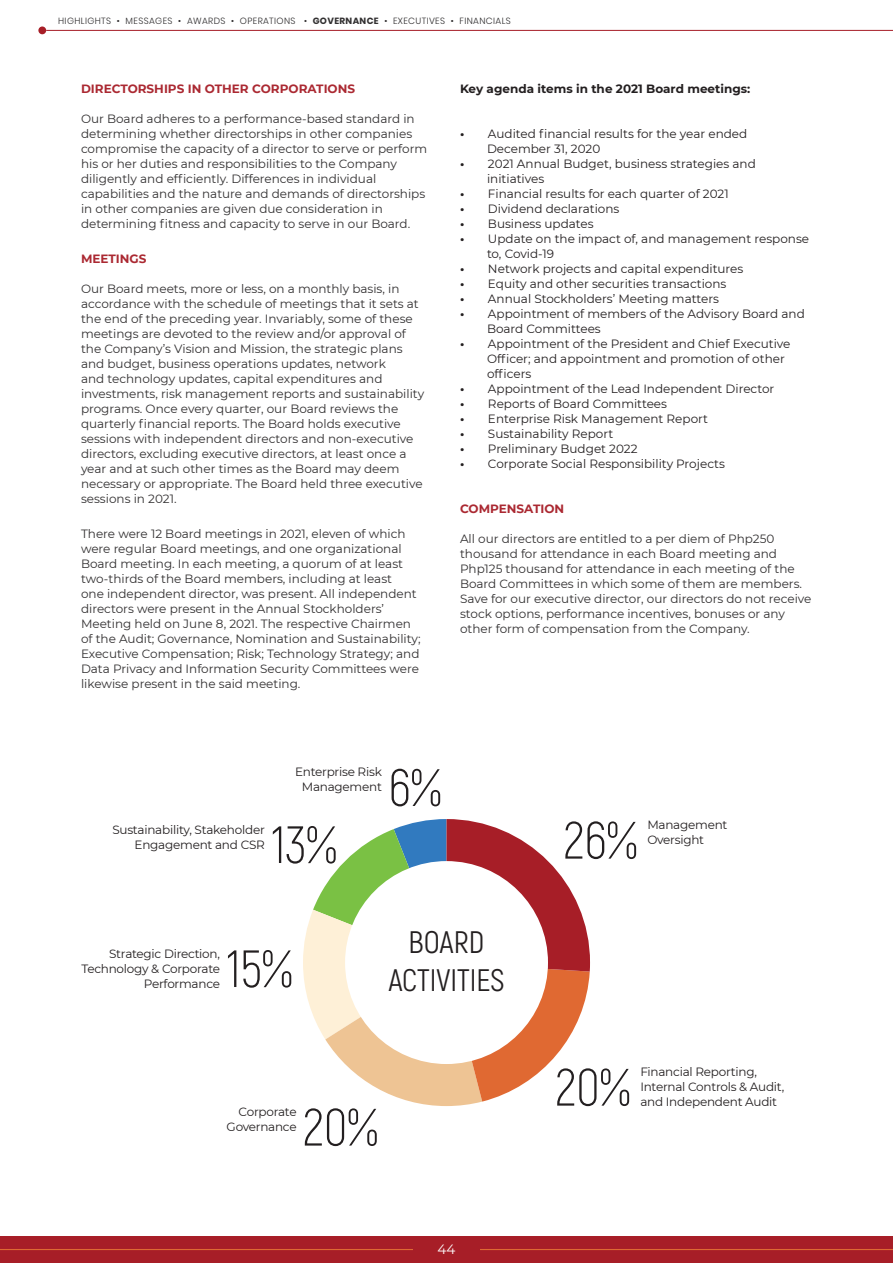
<style>
.page{position:relative;width:893px;height:1263px;background:#fff}
.page>*{position:absolute;margin:0;border:0;box-sizing:border-box;transform-origin:0 0}
.Body_Copy-1{font:300 52.5px "Akrobat";color:#231f20}
.t1{font:31.05px/37.3px "Akrobat";color:#231f20;text-align:center}
.t2{font:13.5px "Montserrat";color:#fff}
.Body_Copy-1-2{font:12px/15px "Montserrat";color:#312f30}
.Body_Copy-1-3{font:12px/15px "Montserrat";color:#231f20}
.Body_Copy-1-4{font:12px/15px "Montserrat";letter-spacing:-.02em;color:#231f20;text-align:right}
.Body_Copy-1-5{font:700 12px "Montserrat";color:#ab2932}
.Body_Copy-1-6{font:700 12px "Montserrat";color:#231f20}
.Body_Copy-1-7{font:300 9px "Poppins";letter-spacing:.04em;color:#312f30}
.s1{font-weight:700}
</style>
<div class="page">
<div style="left:0;top:1236px;width:893px;height:27px;background:#a71e27"></div>
<hr style="left:0;top:1249px;width:893px;height:1px;background:#de6933">
<div style="left:413px;top:1236px;width:67px;height:27px;background:#a71e27"></div>
<hr style="left:46px;top:30px;width:847px;height:1px;background:#a71e27">
<div style="left:38px;top:26px;width:8px;height:8px;background:#a71e27;border-radius:50%"></div>
<svg style="left:303px;top:819px;width:287px;height:287px"></svg>
<div style="left:345px;top:861px;width:203px;height:203px;background:#fff;border-radius:50%"></div>
<p class="Body_Copy-1-7" style="left:58px;top:16px;width:454px">HIGHLIGHTS • MESSAGES • AWARDS • OPERATIONS • <span class="s1">GOVERNANCE</span> • EXECUTIVES • FINANCIALS</p>
<p class="Body_Copy-1-5" style="left:81px;top:80px;width:276px">DIRECTORSHIPS IN OTHER CORPORATIONS</p>
<p class="Body_Copy-1-2" style="left:81px;top:110px;width:348px">Our Board adheres to a performance-based standard in determining whether directorships in other companies compromise the capacity of a director to serve or perform his or her duties and responsibilities to the Company diligently and efficiently. Differences in individual capabilities and the nature and demands of directorships in other companies are given due consideration in determining fitness and capacity to serve in our Board.</p>
<p class="Body_Copy-1-5" style="left:81px;top:250px;width:67px">MEETINGS</p>
<p class="Body_Copy-1-2" style="left:81px;top:281px;width:345px">Our Board meets, more or less, on a monthly basis, in accordance with the schedule of meetings that it sets at the end of the preceding year. Invariably, some of these meetings are devoted to the review and/or approval of the Company’s Vision and Mission, the strategic plans and budget, business operations updates, network<br>and technology updates, capital expenditures and investments, risk management reports and sustainability programs. Once every quarter, our Board reviews the quarterly financial reports. The Board holds executive sessions with independent directors and non-executive directors, excluding executive directors, at least once a year and at such other times as the Board may deem necessary or appropriate. The Board held three executive sessions in 2021.</p>
<p class="Body_Copy-1-2" style="left:81px;top:526px;width:341px">There were 12 Board meetings in 2021, eleven of which were regular Board meetings, and one organizational Board meeting. In each meeting, a quorum of at least two-thirds of the Board members, including at least<br>one independent director, was present. All independent directors were present in the Annual Stockholders’ Meeting held on June 8, 2021. The respective Chairmen of the Audit; Governance, Nomination and Sustainability; Executive Compensation; Risk; Technology Strategy; and Data Privacy and Information Security Committees were likewise present in the said meeting.</p>
<p class="Body_Copy-1-6" style="left:460px;top:80px;width:292px">Key agenda items in the 2021 Board meetings:</p>
<p class="Body_Copy-1-3" style="left:487px;top:125px;width:262px;text-indent:-27px"><span class="s1">•</span> Audited financial results for the year ended<br>December 31, 2020</p>
<p class="Body_Copy-1-3" style="left:487px;top:155px;width:270px;text-indent:-27px"><span class="s1">•</span> 2021 Annual Budget, business strategies and initiatives</p>
<p class="Body_Copy-1-3" style="left:460px;top:185px;width:270px"><span class="s1">•</span> Financial results for each quarter of 2021</p>
<p class="Body_Copy-1-3" style="left:460px;top:200px;width:161px"><span class="s1">•</span> Dividend declarations</p>
<p class="Body_Copy-1-3" style="left:460px;top:215px;width:135px"><span class="s1">•</span> Business updates</p>
<p class="Body_Copy-1-3" style="left:487px;top:230px;width:324px;text-indent:-27px"><span class="s1">•</span> Update on the impact of, and management response to, Covid-19</p>
<p class="Body_Copy-1-3" style="left:460px;top:260px;width:285px"><span class="s1">•</span> Network projects and capital expenditures</p>
<p class="Body_Copy-1-3" style="left:460px;top:275px;width:268px"><span class="s1">•</span> Equity and other securities transactions</p>
<p class="Body_Copy-1-3" style="left:460px;top:290px;width:261px"><span class="s1">•</span> Annual Stockholders’ Meeting matters</p>
<p class="Body_Copy-1-3" style="left:487px;top:305px;width:319px;text-indent:-27px"><span class="s1">•</span> Appointment of members of the Advisory Board and<br>Board Committees</p>
<p class="Body_Copy-1-3" style="left:487px;top:335px;width:305px;text-indent:-27px"><span class="s1">•</span> Appointment of the President and Chief Executive<br>Officer; and appointment and promotion of other officers</p>
<p class="Body_Copy-1-3" style="left:460px;top:380px;width:316px"><span class="s1">•</span> Appointment of the Lead Independent Director</p>
<p class="Body_Copy-1-3" style="left:460px;top:395px;width:209px"><span class="s1">•</span> Reports of Board Committees</p>
<p class="Body_Copy-1-3" style="left:460px;top:410px;width:250px"><span class="s1">•</span> Enterprise Risk Management Report</p>
<p class="Body_Copy-1-3" style="left:460px;top:425px;width:155px"><span class="s1">•</span> Sustainability Report</p>
<p class="Body_Copy-1-3" style="left:460px;top:440px;width:179px"><span class="s1">•</span> Preliminary Budget 2022</p>
<p class="Body_Copy-1-3" style="left:460px;top:455px;width:266px"><span class="s1">•</span> Corporate Social Responsibility Projects</p>
<p class="Body_Copy-1-5" style="left:460px;top:500px;width:106px">COMPENSATION</p>
<p class="Body_Copy-1-2" style="left:460px;top:530px;width:353px">All our directors are entitled to a per diem of Php250 thousand for attendance in each Board meeting and Php125 thousand for attendance in each meeting of the Board Committees in which some of them are members.<br>Save for our executive director, our directors do not receive stock options, performance incentives, bonuses or any other form of compensation from the Company.</p>
<p class="Body_Copy-1-4" style="left:295px;top:764px;width:88px;text-align:center">Enterprise Risk<br>Management</p>
<p class="Body_Copy-1-4" style="left:112px;top:821px;width:154px">Sustainability, Stakeholder<br>Engagement and CSR</p>
<p class="Body_Copy-1" style="left:271px;top:814px;width:67px">13%</p>
<p class="Body_Copy-1" style="left:388px;top:757px;width:55px">6%</p>
<p class="Body_Copy-1" style="left:564px;top:809px;width:75px">26%</p>
<p class="Body_Copy-1-4" style="left:647px;top:817px;width:82px;text-align:left">Management<br>Oversight</p>
<p class="Body_Copy-1-4" style="left:81px;top:945px;width:140px">Strategic Direction,<br>Technology &amp; Corporate<br>Performance</p>
<p class="Body_Copy-1" style="left:226px;top:938px;width:68px">15%</p>
<p class="t1" style="left:388px;top:924px;width:118px">BOARD<br>ACTIVITIES</p>
<p class="Body_Copy-1-4" style="left:227px;top:1104px;width:71px">Corporate<br>Governance</p>
<p class="Body_Copy-1" style="left:303px;top:1096px;width:76px">20%</p>
<p class="t2" style="left:438px;top:1240px;width:19px">44</p>
<p class="Body_Copy-1" style="left:555px;top:1056px;width:76px">20%</p>
<p class="Body_Copy-1-4" style="left:640px;top:1064px;width:145px;text-align:left">Financial Reporting,<br>Internal Controls &amp; Audit, and Independent Audit</p>
</div>
